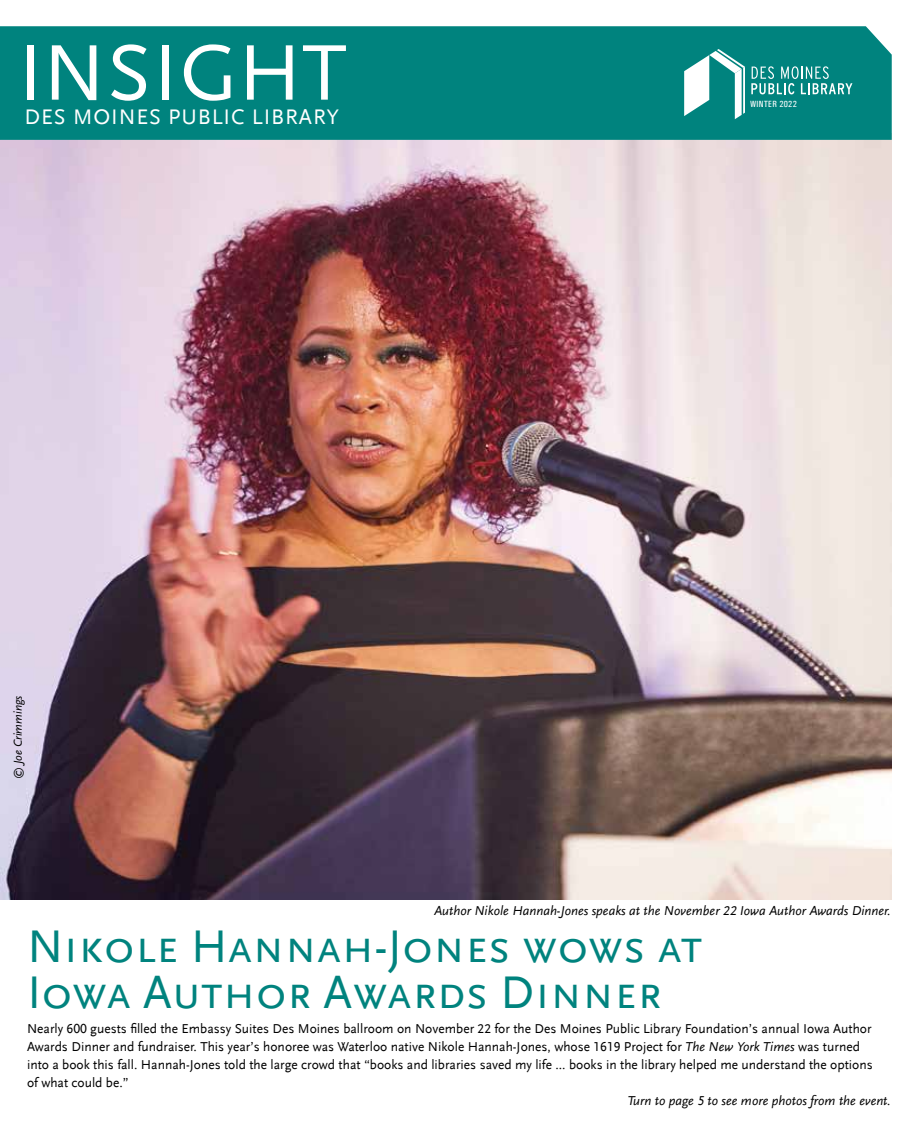
<style>
.page{position:relative;width:918px;height:1134px;background:#fff}
.page>*{position:absolute;margin:0;border:0;box-sizing:border-box;transform-origin:0 0}
.t1{font:82.35px "Scala Sans LF Caps";letter-spacing:.015em;color:#fff}
.t2{font:48px/46.5px "Scala Sans LF Caps";color:#00837e}
.t3{font:22.2px "Scala Sans LF Caps";letter-spacing:.04em;color:#fff}
.t4{font:13.5px/18px "Scala Sans LF";color:#000}
.t5{font:italic 13.5px "Scala Sans LF";color:#000}
.t6{font:italic 12px "Scala Sans LF";color:#000}
.t7{font:500 9px "Univers Condensed";letter-spacing:.03em;color:#fff}
.s1{font-style:italic}
</style>
<div class="page">
<img style="left:0;top:141px;width:891px;height:759px">
<div style="left:0;top:26px;width:892px;height:115px;background:#00837e"></div>
<svg style="left:751px;top:66px;width:101px;height:28px"></svg>
<svg style="left:684px;top:49px;width:61px;height:70px"></svg>
<h1 class="t1" style="left:18px;top:28px;width:330px">INSIGHT</h1>
<h3 class="t3" style="left:25px;top:105px;width:316px">DES MOINES PUBLIC LIBRARY</h3>
<p class="t7" style="left:750px;top:98px;width:48px">WINTER 2022</p>
<p class="t6" style="left:11px;top:779px;width:85px;rotate:-90deg">© Joe Crimmings</p>
<p class="t5" style="left:434px;top:903px;width:458px">Author Nikole Hannah-Jones speaks at the November 22 Iowa Author Awards Dinner.</p>
<h2 class="t2" style="left:27px;top:924px;width:677px">Nikole Hannah-Jones wows at<br>Iowa Author Awards Dinner</h2>
<p class="t4" style="left:27px;top:1020px;width:847px">Nearly 600 guests filled the Embassy Suites Des Moines ballroom on November 22 for the Des Moines Public Library Foundation’s annual Iowa Author Awards Dinner and fundraiser. This year’s honoree was Waterloo native Nikole Hannah-Jones, whose 1619 Project for <span class="s1">The New York Times</span> was turned into a book this fall. Hannah-Jones told the large crowd that “books and libraries saved my life ... books in the library helped me understand the options of what could be.”</p>
<p class="t5" style="left:627px;top:1094px;width:265px">Turn to page 5 to see more photos from the event.</p>
</div>
